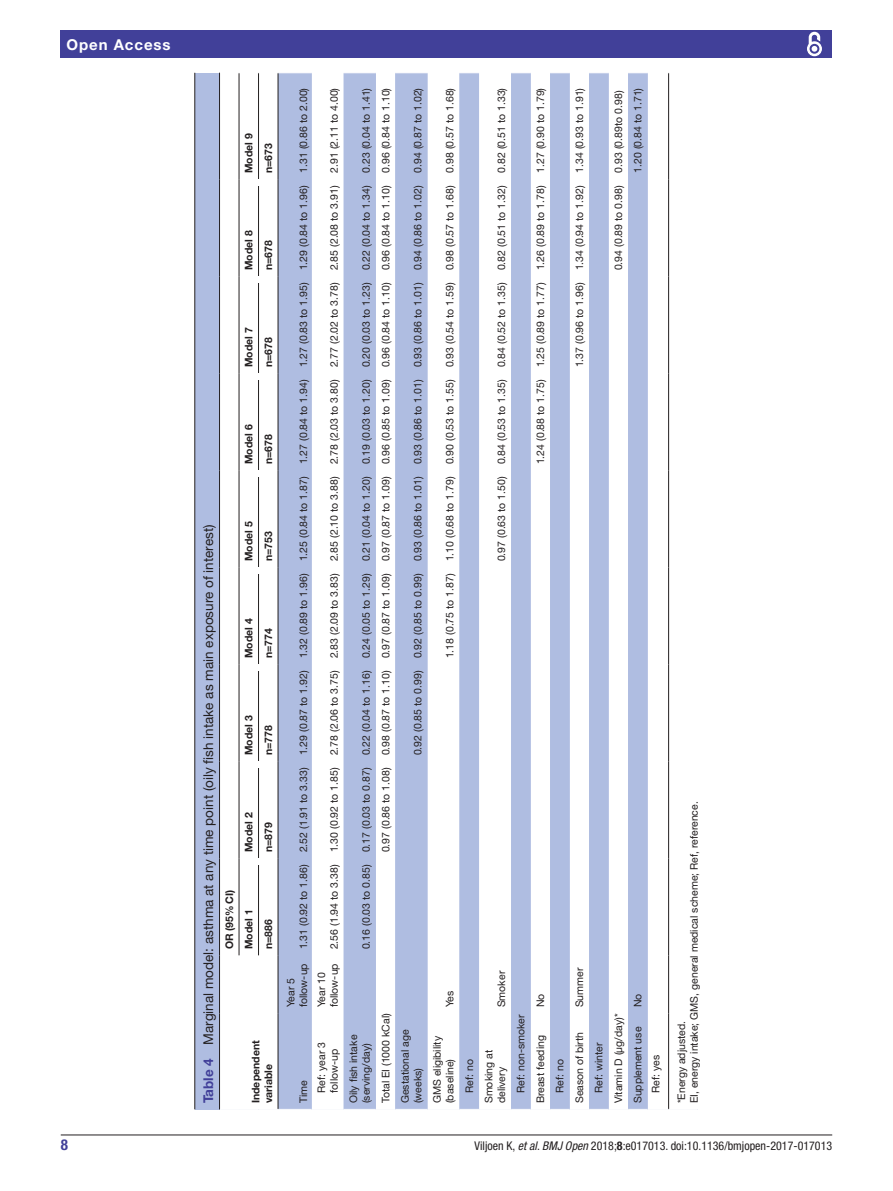
<style>
.page{position:relative;width:893px;height:1191px;background:#fff}
.page>*{position:absolute;margin:0;border:0;box-sizing:border-box;transform-origin:0 0}
.t1{font:700 15px "Helvetica Neue LT Std";letter-spacing:.065em;color:#fff}
.t2{font:700 condensed 15px "Helvetica Neue LT Std";color:#414099}
.t3{font:13.5px "Helvetica Neue LT Std";color:#231f20}
.t4{font:condensed 12px "Helvetica Neue LT Std";color:#231f20}
.t5{font:10.5px/12.6px "Helvetica Neue LT Std";color:#231f20}
.t6{font:700 10.5px/12.6px "Helvetica Neue LT Std";color:#231f20}
.s1{font-weight:700;color:#414099}
.s2{font-style:italic}
.s3{font-weight:700}
</style>
<div class="page">
<hr style="left:61px;top:1134px;width:771px;height:1px;background:#231f20">
<div style="left:61px;top:31px;width:771px;height:27px;background:#414099"></div>
<svg style="left:807px;top:31px;width:15px;height:26px"></svg>
<div style="left:195px;top:73px;width:503px;height:1036px;background:#afbde1"></div>
<hr style="left:194px;top:73px;width:1px;height:1036px;background:#231f20">
<div style="left:220px;top:73px;width:477px;height:1036px;background:#fff"></div>
<svg style="left:279px;top:73px;width:369px;height:1036px"></svg>
<hr style="left:278px;top:1013px;width:1px;height:96px;background:#231f20">
<hr style="left:278px;top:955px;width:1px;height:58px;background:#231f20">
<hr style="left:219px;top:1013px;width:1px;height:96px;background:#231f20">
<hr style="left:219px;top:955px;width:1px;height:58px;background:#231f20">
<hr style="left:219px;top:858px;width:1px;height:97px;background:#231f20">
<hr style="left:219px;top:761px;width:1px;height:97px;background:#231f20">
<hr style="left:219px;top:664px;width:1px;height:97px;background:#231f20">
<hr style="left:219px;top:567px;width:1px;height:97px;background:#231f20">
<hr style="left:219px;top:470px;width:1px;height:97px;background:#231f20">
<hr style="left:219px;top:373px;width:1px;height:97px;background:#231f20">
<hr style="left:219px;top:276px;width:1px;height:97px;background:#231f20">
<hr style="left:219px;top:179px;width:1px;height:97px;background:#231f20">
<hr style="left:219px;top:73px;width:1px;height:106px;background:#231f20">
<hr style="left:239px;top:858px;width:1px;height:97px;background:#231f20">
<hr style="left:239px;top:761px;width:1px;height:97px;background:#231f20">
<hr style="left:239px;top:664px;width:1px;height:97px;background:#231f20">
<hr style="left:239px;top:567px;width:1px;height:97px;background:#231f20">
<hr style="left:239px;top:470px;width:1px;height:97px;background:#231f20">
<hr style="left:239px;top:373px;width:1px;height:97px;background:#231f20">
<hr style="left:239px;top:276px;width:1px;height:97px;background:#231f20">
<hr style="left:239px;top:179px;width:1px;height:97px;background:#231f20">
<hr style="left:239px;top:73px;width:1px;height:106px;background:#231f20">
<hr style="left:258px;top:858px;width:1px;height:97px;background:#231f20">
<hr style="left:278px;top:858px;width:1px;height:97px;background:#231f20">
<hr style="left:258px;top:761px;width:1px;height:97px;background:#231f20">
<hr style="left:278px;top:761px;width:1px;height:97px;background:#231f20">
<hr style="left:258px;top:664px;width:1px;height:97px;background:#231f20">
<hr style="left:278px;top:664px;width:1px;height:97px;background:#231f20">
<hr style="left:258px;top:567px;width:1px;height:97px;background:#231f20">
<hr style="left:278px;top:567px;width:1px;height:97px;background:#231f20">
<hr style="left:258px;top:470px;width:1px;height:97px;background:#231f20">
<hr style="left:278px;top:470px;width:1px;height:97px;background:#231f20">
<hr style="left:258px;top:373px;width:1px;height:97px;background:#231f20">
<hr style="left:278px;top:373px;width:1px;height:97px;background:#231f20">
<hr style="left:258px;top:276px;width:1px;height:97px;background:#231f20">
<hr style="left:278px;top:276px;width:1px;height:97px;background:#231f20">
<hr style="left:258px;top:179px;width:1px;height:97px;background:#231f20">
<hr style="left:278px;top:179px;width:1px;height:97px;background:#231f20">
<hr style="left:258px;top:73px;width:1px;height:106px;background:#231f20">
<hr style="left:278px;top:73px;width:1px;height:106px;background:#231f20">
<hr style="left:668px;top:955px;width:1px;height:58px;background:#231f20">
<hr style="left:668px;top:858px;width:1px;height:97px;background:#231f20">
<hr style="left:668px;top:761px;width:1px;height:97px;background:#231f20">
<hr style="left:668px;top:664px;width:1px;height:97px;background:#231f20">
<hr style="left:668px;top:567px;width:1px;height:97px;background:#231f20">
<hr style="left:668px;top:470px;width:1px;height:97px;background:#231f20">
<hr style="left:668px;top:373px;width:1px;height:97px;background:#231f20">
<hr style="left:668px;top:276px;width:1px;height:97px;background:#231f20">
<hr style="left:668px;top:179px;width:1px;height:97px;background:#231f20">
<hr style="left:668px;top:1013px;width:1px;height:96px;background:#231f20">
<hr style="left:668px;top:73px;width:1px;height:106px;background:#231f20">
<hr style="left:684px;top:73px;width:2px;height:1036px;background:#fff">
<hr style="left:697px;top:73px;width:1px;height:1036px;background:#fff">
<svg style="left:256px;top:858px;width:5px;height:6px"></svg>
<svg style="left:256px;top:761px;width:5px;height:6px"></svg>
<svg style="left:256px;top:664px;width:5px;height:6px"></svg>
<svg style="left:256px;top:567px;width:5px;height:6px"></svg>
<svg style="left:256px;top:470px;width:5px;height:6px"></svg>
<svg style="left:256px;top:373px;width:5px;height:6px"></svg>
<svg style="left:256px;top:276px;width:5px;height:6px"></svg>
<svg style="left:256px;top:179px;width:5px;height:6px"></svg>
<h1 class="t1" style="left:66px;top:35px;width:106px">Open Access</h1>
<p class="t6" style="left:242px;top:173px;width:41px;rotate:-90deg">Model 9</p>
<p class="t6" style="left:262px;top:173px;width:32px;rotate:-90deg">n=673</p>
<p class="t6" style="left:242px;top:270px;width:41px;rotate:-90deg">Model 8</p>
<p class="t6" style="left:262px;top:270px;width:32px;rotate:-90deg">n=678</p>
<p class="t6" style="left:242px;top:367px;width:41px;rotate:-90deg">Model 7</p>
<p class="t6" style="left:262px;top:367px;width:32px;rotate:-90deg">n=678</p>
<p class="t6" style="left:242px;top:464px;width:41px;rotate:-90deg">Model 6</p>
<p class="t6" style="left:262px;top:464px;width:32px;rotate:-90deg">n=678</p>
<p class="t3" style="left:200px;top:1103px;width:580px;rotate:-90deg"><span class="s1">Table 4</span> Marginal model: asthma at any time point (oily fish intake as main exposure of interest)</p>
<p class="t6" style="left:242px;top:561px;width:41px;rotate:-90deg">Model 5</p>
<p class="t6" style="left:262px;top:561px;width:32px;rotate:-90deg">n=753</p>
<p class="t6" style="left:242px;top:658px;width:41px;rotate:-90deg">Model 4</p>
<p class="t6" style="left:262px;top:658px;width:32px;rotate:-90deg">n=774</p>
<p class="t6" style="left:242px;top:755px;width:41px;rotate:-90deg">Model 3</p>
<p class="t6" style="left:262px;top:755px;width:32px;rotate:-90deg">n=778</p>
<p class="t6" style="left:242px;top:852px;width:41px;rotate:-90deg">Model 2</p>
<p class="t6" style="left:262px;top:852px;width:32px;rotate:-90deg">n=879</p>
<p class="t6" style="left:219px;top:949px;width:61px;line-height:19.5px;rotate:-90deg">OR (95%CI)<br>Model 1</p>
<p class="t6" style="left:262px;top:949px;width:32px;rotate:-90deg">n=886</p>
<p class="t6" style="left:249px;top:1103px;width:64px;rotate:-90deg">Independent variable</p>
<p class="t5" style="left:297px;top:949px;width:863px;rotate:-90deg">1.31 (0.92 to 1.86) 2.52 (1.91 to 3.33) 1.29 (0.87 to 1.92) 1.32 (0.89 to 1.96) 1.25 (0.84 to 1.87) 1.27 (0.84 to 1.94) 1.27 (0.83 to 1.95) 1.29 (0.84 to 1.96) 1.31 (0.86 to 2.00)</p>
<p class="t5" style="left:284px;top:1007px;width:45px;rotate:-90deg">Year 5 follow-up</p>
<p class="t5" style="left:328px;top:949px;width:863px;rotate:-90deg">2.56 (1.94 to 3.38) 1.30 (0.92 to 1.85) 2.78 (2.06 to 3.75) 2.83 (2.09 to 3.83) 2.85 (2.10 to 3.88) 2.78 (2.03 to 3.80) 2.77 (2.02 to 3.78) 2.85 (2.08 to 3.91) 2.91 (2.11 to 4.00)</p>
<p class="t5" style="left:315px;top:1007px;width:45px;rotate:-90deg">Year 10 follow-up</p>
<p class="t5" style="left:297px;top:1103px;width:24px;rotate:-90deg">Time</p>
<p class="t5" style="left:315px;top:1092px;width:52px;rotate:-90deg">Ref: year 3 follow-up</p>
<p class="t5" style="left:360px;top:949px;width:863px;rotate:-90deg">0.16 (0.03 to 0.85) 0.17 (0.03 to 0.87) 0.22 (0.04 to 1.16) 0.24 (0.05 to 1.29) 0.21 (0.04 to 1.20) 0.19 (0.03 to 1.20) 0.20 (0.03 to 1.23) 0.22 (0.04 to 1.34) 0.23 (0.04 to 1.41)</p>
<p class="t5" style="left:379px;top:852px;width:766px;rotate:-90deg">0.97 (0.86 to 1.08) 0.98 (0.87 to 1.10) 0.97 (0.87 to 1.09) 0.97 (0.87 to 1.09) 0.96 (0.85 to 1.09) 0.96 (0.84 to 1.10) 0.96 (0.84 to 1.10) 0.96 (0.84 to 1.10)</p>
<p class="t5" style="left:347px;top:1103px;width:70px;rotate:-90deg">Oily fish intake (serving/day)</p>
<p class="t5" style="left:379px;top:1103px;width:91px;rotate:-90deg">Total EI (1000 kCal)</p>
<p class="t5" style="left:411px;top:755px;width:669px;rotate:-90deg">0.92 (0.85 to 0.99) 0.92 (0.85 to 0.99) 0.93 (0.86 to 1.01) 0.93 (0.86 to 1.01) 0.93 (0.86 to 1.01) 0.94 (0.86 to 1.02) 0.94 (0.87 to 1.02)</p>
<p class="t5" style="left:443px;top:658px;width:572px;rotate:-90deg">1.18 (0.75 to 1.87) 1.10 (0.68 to 1.79) 0.90 (0.53 to 1.55) 0.93 (0.54 to 1.59) 0.98 (0.57 to 1.68) 0.98 (0.57 to 1.68)</p>
<p class="t5" style="left:399px;top:1103px;width:75px;rotate:-90deg">Gestational age (weeks)</p>
<p class="t5" style="left:443px;top:1007px;width:18px;rotate:-90deg">Yes</p>
<p class="t5" style="left:431px;top:1103px;width:69px;rotate:-90deg">GMS eligibility (baseline)</p>
<p class="t5" style="left:495px;top:561px;width:475px;rotate:-90deg">0.97 (0.63 to 1.50) 0.84 (0.53 to 1.35) 0.84 (0.52 to 1.35) 0.82 (0.51 to 1.32) 0.82 (0.51 to 1.33)</p>
<p class="t5" style="left:534px;top:464px;width:378px;rotate:-90deg">1.24 (0.88 to 1.75) 1.25 (0.89 to 1.77) 1.26 (0.89 to 1.78) 1.27 (0.90 to 1.79)</p>
<p class="t5" style="left:573px;top:367px;width:281px;rotate:-90deg">1.37 (0.96 to 1.96) 1.34 (0.94 to 1.92) 1.34 (0.93 to 1.91)</p>
<p class="t5" style="left:495px;top:1007px;width:38px;rotate:-90deg">Smoker</p>
<p class="t5" style="left:459px;top:1103px;width:55px;line-height:19.5px;text-align:center;rotate:-90deg">Ref: no<br>Smoking at</p>
<p class="t5" style="left:495px;top:1103px;width:38px;rotate:-90deg">delivery</p>
<p class="t5" style="left:534px;top:1007px;width:15px;rotate:-90deg">No</p>
<p class="t5" style="left:511px;top:1103px;width:90px;line-height:19.5px;text-indent:10px;rotate:-90deg">Ref: non-smoker<br>Breast feeding</p>
<p class="t5" style="left:573px;top:1007px;width:41px;rotate:-90deg">Summer</p>
<p class="t5" style="left:550px;top:1103px;width:73px;line-height:19.5px;text-indent:11px;rotate:-90deg">Ref: no<br>Season of birth</p>
<p class="t5" style="left:612px;top:270px;width:181px;rotate:-90deg">0.94 (0.89 to 0.98) 0.93 (0.89to 0.98)</p>
<p class="t5" style="left:631px;top:173px;width:86px;rotate:-90deg">1.20 (0.84 to 1.71)</p>
<p class="t5" style="left:589px;top:1103px;width:91px;line-height:19.5px;text-indent:11px;rotate:-90deg">Ref: winter<br>Vitamin D (μg/day)*</p>
<p class="t5" style="left:631px;top:1007px;width:15px;rotate:-90deg">No</p>
<p class="t5" style="left:631px;top:1103px;width:78px;rotate:-90deg">Supplement use</p>
<p class="t5" style="left:649px;top:1092px;width:39px;rotate:-90deg">Ref: yes</p>
<p class="t5" style="left:675px;top:1103px;width:303px;rotate:-90deg">*Energy adjusted.<br>EI, energy intake; GMS, general medical scheme; Ref, reference.</p>
<h1 class="t2" style="left:61px;top:1135px;width:9px">8</h1>
<p class="t4" style="left:475px;top:1138px;width:359px">Viljoen K, <span class="s2">et al</span>. <span class="s2">BMJ Open</span> 2018;<span class="s3">8</span>:e017013. doi:10.1136/bmjopen-2017-017013</p>
</div>
